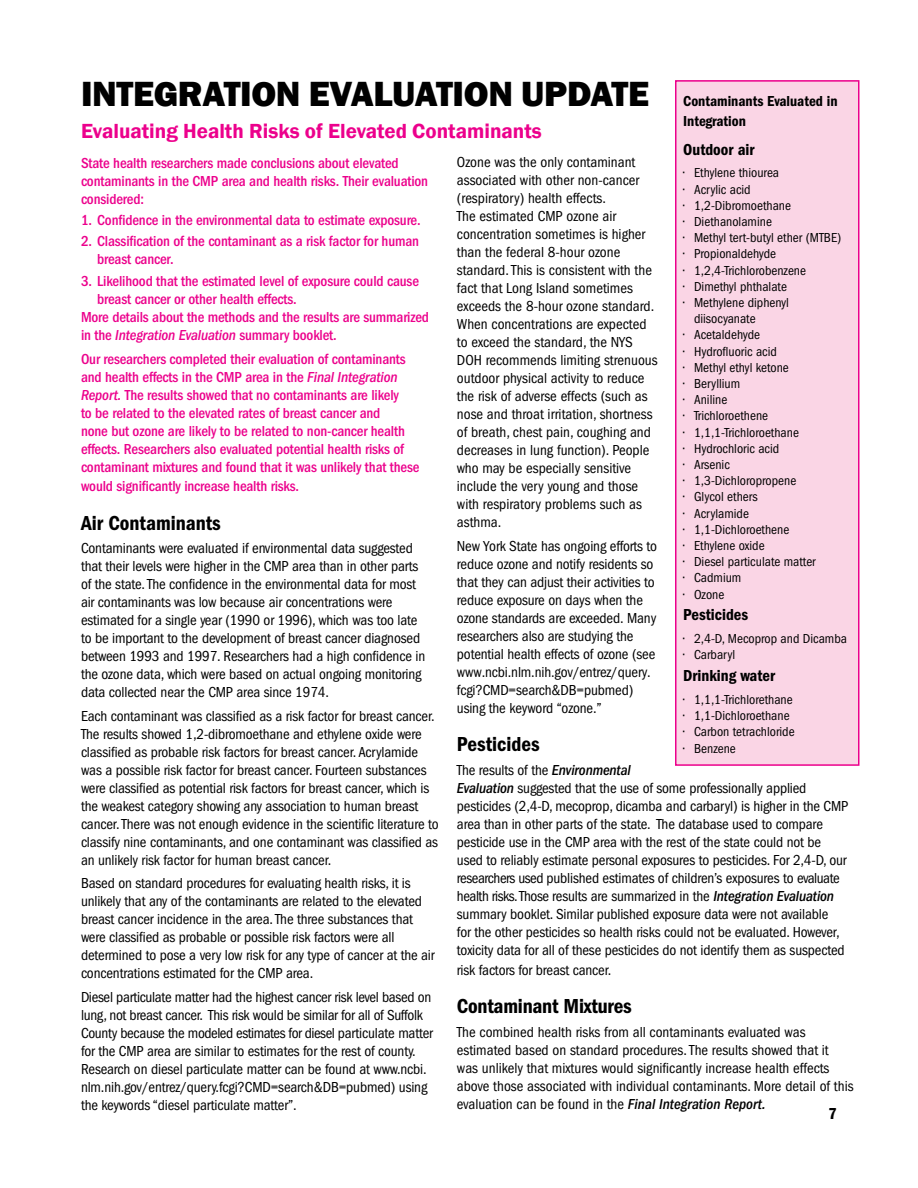
<style>
.page{position:relative;width:918px;height:1188px;background:#fff}
.page>*{position:absolute;margin:0;border:0;box-sizing:border-box;transform-origin:0 0}
.t1{font:800 36px "Franklin Gothic";letter-spacing:-.01em;color:#000}
.t2{font:600 condensed 21px "Franklin Gothic";color:#000}
.t3{font:600 21px "Franklin Gothic";color:#ec008c}
.t4{font:600 condensed 16.5px "Franklin Gothic";color:#000}
.t5{font:condensed 15px/18px "Franklin Gothic";letter-spacing:-.01em;color:#000}
.t6{font:500 condensed 15px/18.1px "Franklin Gothic";letter-spacing:-.01em;color:#ec008c}
.t7{font:italic 500 condensed 15px "Franklin Gothic";letter-spacing:-.01em;color:#ec008c}
.t8{font:600 condensed 15px/19.8px "Franklin Gothic";color:#000}
.t9{font:condensed 13.5px/16.2px "Franklin Gothic";color:#000}
.s1{font-weight:500;font-style:italic}
.s2{font-style:normal}
.s3{font-style:italic}
</style>
<div class="page">
<div style="left:676px;top:81px;width:183px;height:684px;background:#fad5e5"></div>
<div style="left:675px;top:80px;width:185px;height:686px;border:2px solid #ec008c"></div>
<h1 class="t1" style="left:81px;top:71px;width:570px">INTEGRATION EVALUATION UPDATE</h1>
<h2 class="t3" style="left:81px;top:118px;width:462px">Evaluating Health Risks of Elevated Contaminants</h2>
<p class="t8" style="left:683px;top:92px;width:156px">Contaminants Evaluated in<br>Integration</p>
<p class="t4" style="left:683px;top:140px;width:73px">Outdoor air</p>
<p class="t9" style="left:694px;top:165px;width:149px">Ethylene thiourea<br>Acrylic acid<br>1,2-Dibromoethane<br>Diethanolamine<br>Methyl tert-butyl ether (MTBE)<br>Propionaldehyde<br>1,2,4-Trichlorobenzene<br>Dimethyl phthalate<br>Methylene diphenyl diisocyanate<br>Acetaldehyde<br>Hydrofluoric acid<br>Methyl ethyl ketone<br>Beryllium<br>Aniline<br>Trichloroethene<br>1,1,1-Trichloroethane<br>Hydrochloric acid<br>Arsenic<br>1,3-Dichloropropene<br>Glycol ethers<br>Acrylamide<br>1,1-Dichloroethene<br>Ethylene oxide<br>Diesel particulate matter<br>Cadmium<br>Ozone</p>
<p class="t4" style="left:683px;top:605px;width:67px">Pesticides</p>
<p class="t9" style="left:694px;top:631px;width:154px">2,4-D, Mecoprop and Dicamba<br>Carbaryl</p>
<p class="t4" style="left:683px;top:666px;width:93px">Drinking water</p>
<p class="t9" style="left:694px;top:692px;width:102px">1,1,1-Trichlorethane<br>1,1-Dichloroethane<br>Carbon tetrachloride<br>Benzene</p>
<p class="t5" style="left:457px;top:154px;width:202px">Ozone was the only contaminant associated with other non-cancer (respiratory) health effects.<br>The estimated CMP ozone air concentration sometimes is higher than the federal 8-hour ozone standard. This is consistent with the fact that Long Island sometimes exceeds the 8-hour ozone standard.<br>When concentrations are expected to exceed the standard, the NYS<br>DOH recommends limiting strenuous outdoor physical activity to reduce the risk of adverse effects (such as nose and throat irritation, shortness of breath, chest pain, coughing and decreases in lung function). People who may be especially sensitive include the very young and those with respiratory problems such as asthma.</p>
<p class="t5" style="left:457px;top:537px;width:202px">New York State has ongoing efforts to reduce ozone and notify residents so that they can adjust their activities to reduce exposure on days when the ozone standards are exceeded. Many researchers also are studying the potential health effects of ozone (see www.ncbi.nlm.nih.gov/entrez/query. fcgi?CMD=search&amp;DB=pubmed) using the keyword “ozone.”</p>
<h2 class="t2" style="left:457px;top:733px;width:84px">Pesticides</h2>
<p class="t5" style="left:457px;top:761px;width:393px">The results of the <span class="s1">Environmental<br>Evaluation</span> suggested that the use of some professionally applied pesticides (2,4-D, mecoprop, dicamba and carbaryl) is higher in the CMP area than in other parts of the state. The database used to compare pesticide use in the CMP area with the rest of the state could not be used to reliably estimate personal exposures to pesticides. For 2,4-D, our researchers used published estimates of children’s exposures to evaluate health risks. Those results are summarized in the <span class="s1">Integration Evaluation </span>summary booklet. Similar published exposure data were not available<br>for the other pesticides so health risks could not be evaluated. However, toxicity data for all of these pesticides do not identify them as suspected</p>
<p class="t5" style="left:457px;top:961px;width:156px">risk factors for breast cancer.</p>
<h2 class="t2" style="left:457px;top:994px;width:176px">Contaminant Mixtures</h2>
<p class="t5" style="left:457px;top:1023px;width:398px">The combined health risks from all contaminants evaluated was estimated based on standard procedures. The results showed that it was unlikely that mixtures would significantly increase health effects above those associated with individual contaminants. More detail of this evaluation can be found in the <span class="s1">Final Integration Report.</span></p>
<p class="t4" style="left:829px;top:1104px;width:10px">7</p>
<p class="t6" style="left:81px;top:154px;width:349px">State health researchers made conclusions about elevated contaminants in the CMP area and health risks. Their evaluation considered:</p>
<p class="t6" style="left:81px;top:211px;width:341px">1. Confidence in the environmental data to estimate exposure.</p>
<p class="t6" style="left:97px;top:233px;width:323px;text-indent:-16px">2. Classification of the contaminant as a risk factor for human breast cancer.</p>
<p class="t6" style="left:81px;top:272px;width:340px">3. Likelihood that the estimated level of exposure could cause</p>
<p class="t6" style="left:97px;top:290px;width:201px">breast cancer or other health effects.</p>
<p class="t6" style="left:81px;top:308px;width:350px">More details about the methods and the results are summarized</p>
<p class="t7" style="left:81px;top:326px;width:257px"><span class="s2">in the</span> Integration Evaluation <span class="s2">summary booklet.</span></p>
<p class="t6" style="left:81px;top:351px;width:340px">Our researchers completed their evaluation of contaminants and health effects in the CMP area in the <span class="s3">Final Integration Report.</span> The results showed that no contaminants are likely<br>to be related to the elevated rates of breast cancer and<br>none but ozone are likely to be related to non-cancer health effects. Researchers also evaluated potential health risks of contaminant mixtures and found that it was unlikely that these would significantly increase health risks.</p>
<h2 class="t2" style="left:81px;top:511px;width:141px">Air Contaminants</h2>
<p class="t5" style="left:81px;top:540px;width:346px">Contaminants were evaluated if environmental data suggested that their levels were higher in the CMP area than in other parts of the state. The confidence in the environmental data for most air contaminants was low because air concentrations were estimated for a single year (1990 or 1996), which was too late to be important to the development of breast cancer diagnosed between 1993 and 1997. Researchers had a high confidence in the ozone data, which were based on actual ongoing monitoring data collected near the CMP area since 1974.</p>
<p class="t5" style="left:81px;top:707px;width:359px">Each contaminant was classified as a risk factor for breast cancer.<br>The results showed 1,2-dibromoethane and ethylene oxide were classified as probable risk factors for breast cancer. Acrylamide was a possible risk factor for breast cancer. Fourteen substances were classified as potential risk factors for breast cancer, which is the weakest category showing any association to human breast cancer. There was not enough evidence in the scientific literature to classify nine contaminants, and one contaminant was classified as an unlikely risk factor for human breast cancer.</p>
<p class="t5" style="left:81px;top:874px;width:355px">Based on standard procedures for evaluating health risks, it is unlikely that any of the contaminants are related to the elevated breast cancer incidence in the area. The three substances that were classified as probable or possible risk factors were all determined to pose a very low risk for any type of cancer at the air concentrations estimated for the CMP area.</p>
<p class="t5" style="left:81px;top:988px;width:354px">Diesel particulate matter had the highest cancer risk level based on lung, not breast cancer. This risk would be similar for all of Suffolk County because the modeled estimates for diesel particulate matter for the CMP area are similar to estimates for the rest of county.<br>Research on diesel particulate matter can be found at www.ncbi. nlm.nih.gov/entrez/query.fcgi?CMD=search&amp;DB=pubmed) using the keywords “diesel particulate matter”.</p>
<p class="t9" style="left:683px;top:165px;width:3px;text-align:justify">• • • • • • • • •</p>
<p class="t9" style="left:683px;top:327px;width:3px;text-align:justify">• • • • • • • • • • • • • • • • •</p>
<p class="t9" style="left:683px;top:631px;width:3px">• •</p>
<p class="t9" style="left:683px;top:692px;width:3px;text-align:justify">• • • •</p>
</div>
